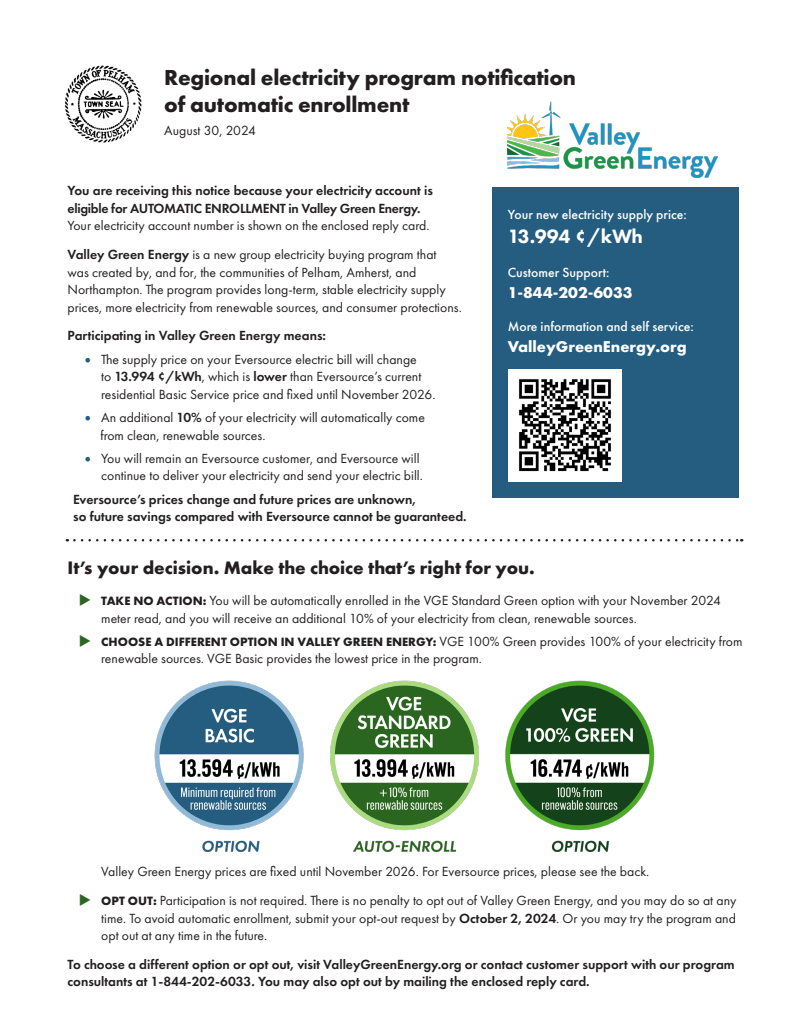
<style>
.page{position:relative;width:810px;height:1035px;background:#fff}
.page>*{position:absolute;margin:0;border:0;box-sizing:border-box;transform-origin:0 0}
.t1{font:700 22.5px/27.5px "Futura PT";letter-spacing:-.01em;color:#231f20}
.t2{font:800 20px "Futura PT";letter-spacing:-.03em;color:#fff}
.B-head{font:700 18.75px "Futura PT";color:#231f20}
.t3{font:700 16.25px "Futura PT";color:#fff}
.text{font:13.75px/17.5px "Futura PT";color:#231f20}
.Text-_Demi_weight{font:600 13.75px/17.5px "Futura PT";color:#231f20}
.Text-_Demi_weight-2{font:600 13.75px/17.5px "Futura PT";letter-spacing:-.02em;color:#231f20}
.text-2{font:600 13.75px/17.5px "Futura PT";color:#231f20}
.t4{font:500 13.75px "Futura PT";color:#fff}
.s1{font-weight:400}
.s2{font-weight:600}
.s3{font-family:"Minion Pro";font-size:17.5px;color:#245d80}
.s4{color:#2a6620}
.s5{font-weight:700;font-size:12.5px}
</style>
<div class="page">
<div style="left:492px;top:188px;width:247px;height:310px;background:#245d80"></div>
<svg style="left:74px;top:539px;width:668px;height:3px"></svg>
<img style="left:509px;top:369px;width:112px;height:113px">
<img style="left:507px;top:101px;width:211px;height:77px">
<img style="left:155px;top:680px;width:500px;height:172px">
<img style="left:64px;top:65px;width:78px;height:78px">
<p class="t1" style="left:164px;top:63px;width:413px">Regional electricity program notification of automatic enrollment</p>
<p class="text" style="left:164px;top:122px;width:93px">August 30, 2024</p>
<p class="Text-_Demi_weight-2" style="left:68px;top:182px;width:367px">You are receiving this notice because your electricity account is eligible for AUTOMATIC ENROLLMENT in Valley Green Energy.<br><span class="s1">Your electricity account number is shown on the enclosed reply card.</span></p>
<p class="text" style="left:68px;top:246px;width:396px"><span class="s2">Valley Green Energy</span> is a new group electricity buying program that<br>was created by, and for, the communities of Pelham, Amherst, and Northampton. The program provides long-term, stable electricity supply prices, more electricity from renewable sources, and consumer protections.</p>
<p class="text-2" style="left:68px;top:327px;width:260px">Participating in Valley Green Energy means:</p>
<p class="text" style="left:101px;top:350px;width:336px;text-indent:-17px"><span class="s3">•</span> The supply price on your Eversource electric bill will change<br>to <span class="s2">13.994 ¢/kWh</span>, which is <span class="s2">lower</span> than Eversource’s current residential Basic Service price and fixed until November 2026.</p>
<p class="text" style="left:100px;top:409px;width:326px;text-indent:-16px"><span class="s3">•</span> An additional <span class="s2">10%</span> of your electricity will automatically come from clean, renewable sources.</p>
<p class="text" style="left:84px;top:450px;width:340px;text-align:right"><span class="s3">•</span> You will remain an Eversource customer, and Eversource will continue to deliver your electricity and send your electric bill.</p>
<p class="text-2" style="left:73px;top:490px;width:395px">Eversource’s prices change and future prices are unknown,<br>so future savings compared with Eversource cannot be guaranteed.</p>
<p class="B-head" style="left:68px;top:556px;width:469px">It’s your decision. Make the choice that’s right for you.</p>
<p class="text" style="left:101px;top:592px;width:621px;text-indent:-22px"><span class="s4">◆</span> <span class="s5">TAKE NO ACTION:</span> You will be automatically enrolled in the VGE Standard Green option with your November 2024 meter read, and you will receive an additional 10% of your electricity from clean, renewable sources.</p>
<p class="text" style="left:101px;top:632px;width:643px;text-indent:-22px"><span class="s4">◆</span> <span class="s5">CHOOSE A DIFFERENT OPTION IN VALLEY GREEN ENERGY:</span> VGE 100% Green provides 100% of your electricity from renewable sources. VGE Basic provides the lowest price in the program.</p>
<p class="t4" style="left:508px;top:207px;width:181px">Your new electricity supply price:</p>
<p class="t2" style="left:508px;top:224px;width:137px">13.994 ¢/kWh</p>
<p class="t4" style="left:508px;top:264px;width:103px">Customer Support:</p>
<p class="t3" style="left:508px;top:282px;width:126px">1-844-202-6033</p>
<p class="t4" style="left:508px;top:318px;width:188px">More information and self service:</p>
<p class="t3" style="left:508px;top:336px;width:180px">ValleyGreenEnergy.org</p>
<p class="text" style="left:101px;top:863px;width:550px">Valley Green Energy prices are fixed until November 2026. For Eversource prices, please see the back.</p>
<p class="text" style="left:101px;top:892px;width:637px;text-align:justify;text-indent:-22px"><span class="s4">◆</span> <span class="s5">OPT OUT:</span> Participation is not required. There is no penalty to opt out of Valley Green Energy, and you may do so at any time. To avoid automatic enrollment, submit your opt-out request by <span class="s2">October 2, 2024</span>. Or you may try the program and opt out at any time in the future.</p>
<p class="Text-_Demi_weight" style="left:68px;top:955px;width:669px">To choose a different option or opt out, visit ValleyGreenEnergy.org or contact customer support with our program consultants at 1-844-202-6033. You may also opt out by mailing the enclosed reply card.</p>
</div>
